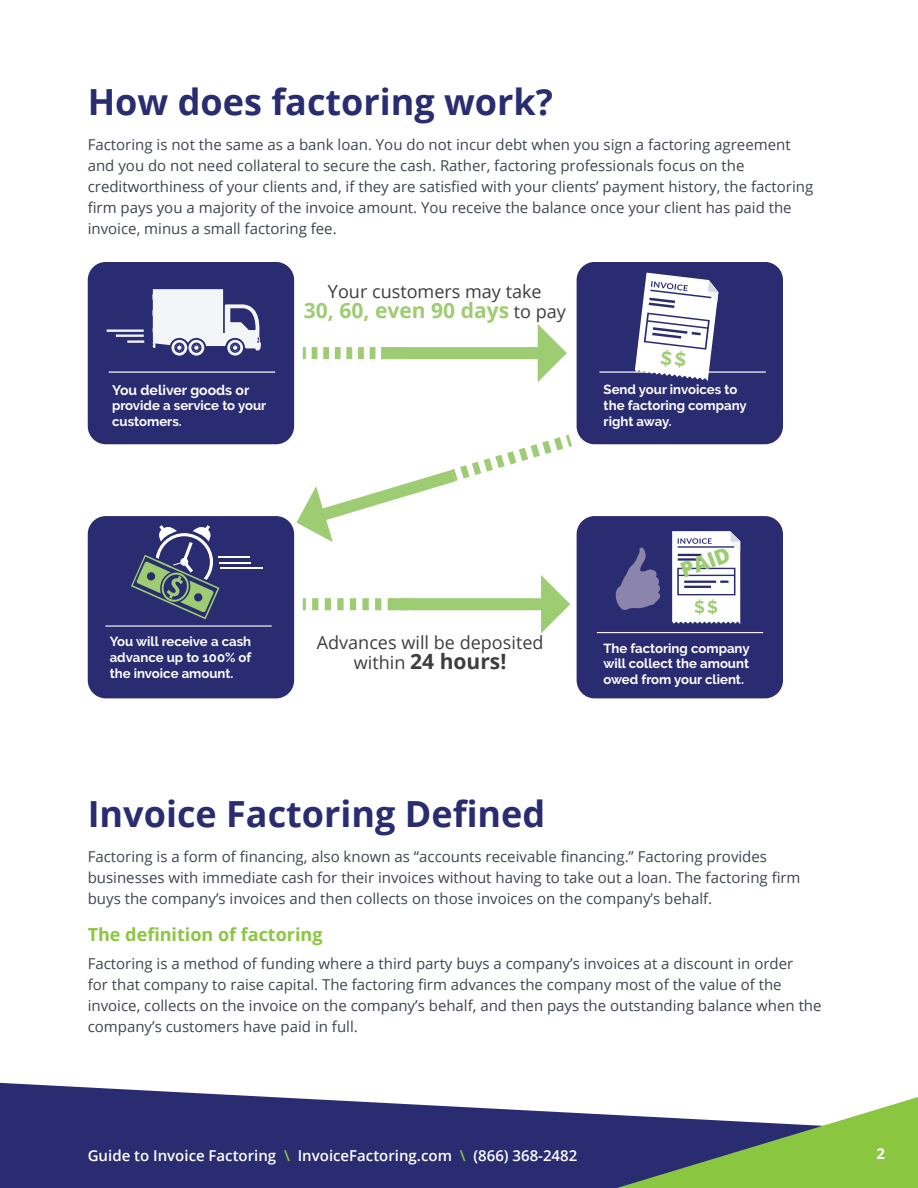
<style>
.page{position:relative;width:918px;height:1188px;background:#fff}
.page>*{position:absolute;margin:0;border:0;box-sizing:border-box;transform-origin:0 0}
.t1{font:700 36px "Open Sans";color:#292c71}
.t2{font:700 21px "Open Sans";color:#9ecc72}
.t3{font:700 21px "Open Sans";color:#3e3e3f}
.t4{font:800 21px "Open Sans";color:#9ecc72}
.t5{font:18px "Open Sans";color:#3e3e3f}
.t6{font:700 18px "Open Sans";color:#8bc640}
.t7{font:700 17.1px "Raleway";color:#9ecc72}
.t8{font:15px/21px "Open Sans";color:#3e444f}
.t9{font:600 15px "Open Sans";color:#fff}
.t10{font:700 15px "Open Sans";color:#fff}
.t11{font:700 13.95px "Raleway";color:#fff}
.t12{font:700 13.2px/15.8px "Raleway";color:#fff}
.s1{font-weight:400;font-size:18px;color:#3e3e3f}
.s2{font-weight:400;font-size:18px}
.s3{color:#8bc640}
</style>
<div class="page">
<svg style="left:0;top:1083px;width:617px;height:105px;background:#494c86"></svg>
<svg style="left:617px;top:1097px;width:301px;height:91px"></svg>
<div style="left:88px;top:262px;width:206px;height:182px;background:#292c71;border-radius:18px"></div>
<div style="left:577px;top:262px;width:206px;height:182px;background:#292c71;border-radius:18px"></div>
<div style="left:88px;top:516px;width:206px;height:182px;background:#292c71;border-radius:18px"></div>
<div style="left:577px;top:516px;width:206px;height:182px;background:#292c71;border-radius:18px"></div>
<hr style="left:109px;top:372px;width:166px;height:1px;background:#fff">
<hr style="left:599px;top:371px;width:167px;height:2px;background:#fff">
<svg style="left:672px;top:531px;width:69px;height:93px;background:#dfe0ea"></svg>
<hr style="left:678px;top:575px;width:57px;height:1px;background:#292c71">
<hr style="left:221px;top:567px;width:42px;height:2px;background:#fff">
<hr style="left:219px;top:562px;width:32px;height:1px;background:#fff">
<hr style="left:218px;top:556px;width:31px;height:2px;background:#fff">
<svg style="left:131px;top:525px;width:89px;height:94px"></svg>
<hr style="left:597px;top:632px;width:166px;height:1px;background:#f4f3f2">
<svg style="left:616px;top:548px;width:44px;height:62px"></svg>
<svg style="left:152px;top:289px;width:109px;height:67px"></svg>
<hr style="left:107px;top:329px;width:37px;height:3px;background:#f0f1f1">
<hr style="left:116px;top:335px;width:28px;height:2px;background:#f0f1f1">
<hr style="left:127px;top:340px;width:17px;height:3px;background:#f0f1f1">
<div style="left:381px;top:347px;width:161px;height:12px;background:#9ecc72"></div>
<svg style="left:538px;top:324px;width:29px;height:58px"></svg>
<svg style="left:303px;top:347px;width:3px;height:12px"></svg>
<svg style="left:312px;top:347px;width:92px;height:12px"></svg>
<div style="left:391px;top:598px;width:154px;height:12px;background:#9ecc72"></div>
<svg style="left:541px;top:575px;width:29px;height:58px"></svg>
<svg style="left:303px;top:598px;width:3px;height:12px"></svg>
<svg style="left:312px;top:598px;width:101px;height:12px"></svg>
<svg style="left:297px;top:425px;width:288px;height:117px"></svg>
<hr style="left:105px;top:625px;width:167px;height:2px;background:#f4f3f2">
<svg style="left:635px;top:273px;width:84px;height:108px"></svg>
<h1 class="t1" style="left:88px;top:77px;width:467px">How does factoring work?</h1>
<p class="t8" style="left:88px;top:133px;width:727px">Factoring is not the same as a bank loan. You do not incur debt when you sign a factoring agreement and you do not need collateral to secure the cash. Rather, factoring professionals focus on the creditworthiness of your clients and, if they are satisfied with your clients’ payment history, the factoring firm pays you a majority of the invoice amount. You receive the balance once your client has paid the invoice, minus a small factoring fee.</p>
<p class="t11" style="left:112px;top:382px;width:139px">You deliver goods or</p>
<p class="t12" style="left:112px;top:397px;width:156px">provide a service to your customers.</p>
<p class="t5" style="left:328px;top:279px;width:215px">Your customers may take</p>
<h2 class="t2" style="left:304px;top:295px;width:264px">30, 60, even 90 days <span class="s1">to pay</span></h2>
<p class="t12" style="left:604px;top:382px;width:145px">Send your invoices to the factoring company right away.</p>
<p class="t12" style="left:110px;top:634px;width:143px;text-align:justify">You will receive a cash advance up to 100% of the invoice amount.</p>
<p class="t5" style="left:317px;top:630px;width:228px">Advances will be deposited</p>
<h2 class="t3" style="left:354px;top:646px;width:154px"><span class="s2">within</span> 24 hours!</h2>
<h2 class="t4" style="left:676px;top:556px;width:53px;rotate:-20deg">PAID</h2>
<p class="t7" style="left:694px;top:598px;width:25px">$$</p>
<p class="t12" style="left:603px;top:640px;width:148px;text-align:justify">The factoring company will collect the amount owed from your client.</p>
<h1 class="t1" style="left:88px;top:789px;width:459px">Invoice Factoring Defined</h1>
<p class="t8" style="left:88px;top:845px;width:714px">Factoring is a form of financing, also known as “accounts receivable financing.” Factoring provides businesses with immediate cash for their invoices without having to take out a loan. The factoring firm buys the company’s invoices and then collects on those invoices on the company’s behalf.</p>
<p class="t6" style="left:88px;top:922px;width:236px">The definition of factoring</p>
<p class="t8" style="left:88px;top:953px;width:735px">Factoring is a method of funding where a third party buys a company’s invoices at a discount in order<br>for that company to raise capital. The factoring firm advances the company most of the value of the invoice, collects on the invoice on the company’s behalf, and then pays the outstanding balance when the company’s customers have paid in full.</p>
<p class="t9" style="left:88px;top:1146px;width:491px">Guide to Invoice Factoring <span class="s3">\</span> InvoiceFactoring.com <span class="s3">\</span> (866) 368-2482</p>
<p class="t10" style="left:877px;top:1143px;width:10px">2</p>
</div>
